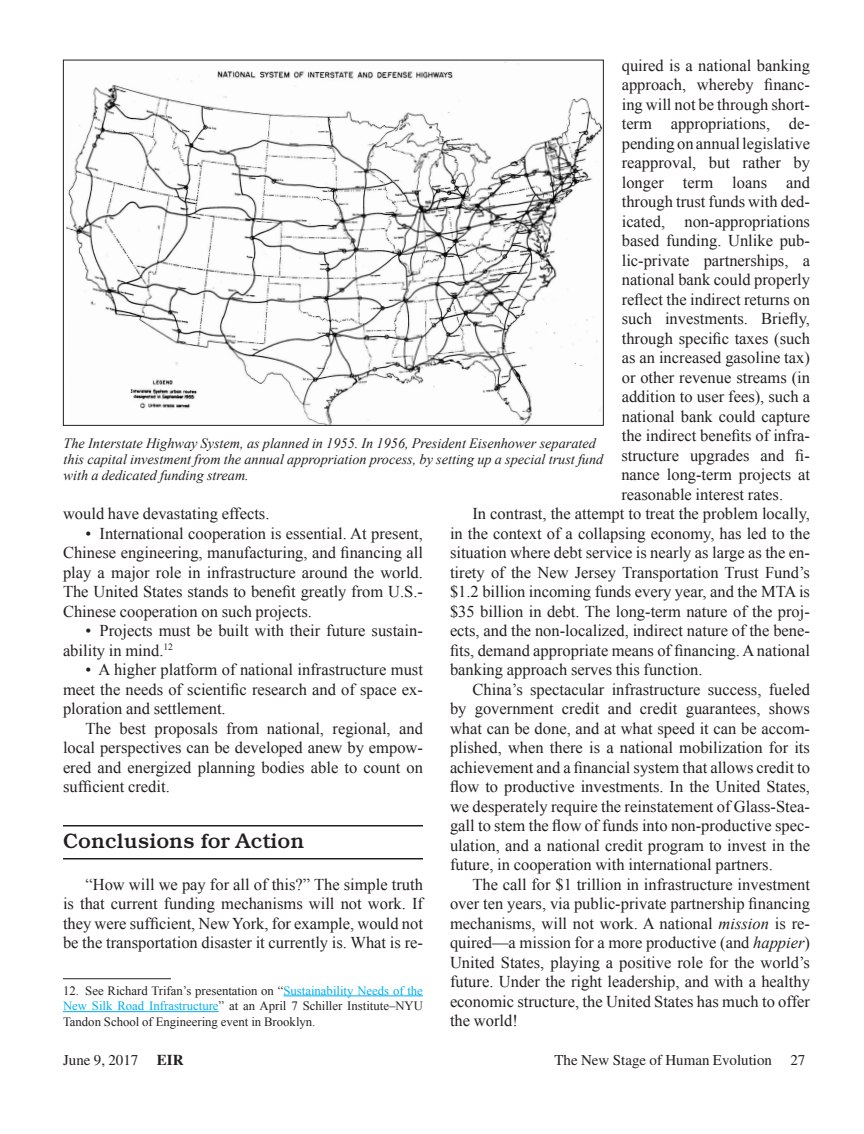
<style>
.page{position:relative;width:864px;height:1134px;background:#fff}
.page>*{position:absolute;margin:0;border:0;box-sizing:border-box;transform-origin:0 0}
.MajorSubhead{font:500 21px "Bookman";color:#231f20}
.Text{font:16.5px/19.5px "Times New Roman";color:#231f20;text-align:justify}
.t1{font:15px "Times";color:#231f20}
.Captions{font:italic 14.25px/15.8px "Times New Roman";color:#231f20}
.FootnoteText{font:12.75px/15.8px "Times New Roman";color:#231f20;text-align:justify}
.s1{font-style:italic}
.s2{color:#00aeef}
.s3{font-weight:700}
</style>
<div class="page">
<hr style="left:63px;top:825px;width:360px;height:1px;background:#231f20">
<hr style="left:63px;top:858px;width:360px;height:2px;background:#231f20">
<hr style="left:63px;top:978px;width:108px;height:1px;background:#231f20">
<hr style="left:283px;top:996px;width:140px;height:1px;background:#00aeef">
<hr style="left:63px;top:1011px;width:156px;height:1px;background:#00aeef">
<img style="left:66px;top:62px;width:536px;height:362px">
<p class="Text" style="left:621px;top:55px;width:190px">quired is a national banking approach, whereby financ&shy;ing will not be through short&shy;term appropriations, de&shy;pending on annual legislative reapproval, but rather by longer term loans and through trust funds with ded&shy;icated, non-appropriations based funding. Unlike pub&shy;lic-private partnerships, a national bank could properly reflect the indirect returns on such investments. Briefly, through specific taxes (such as an increased gasoline tax) or other revenue streams (in addition to user fees), such a national bank could capture the indirect benefits of infra&shy;structure upgrades and fi&shy;nance long-term projects at reasonable interest rates.</p>
<p class="Text" style="left:450px;top:503px;width:362px;text-indent:22px">In contrast, the attempt to treat the problem locally, in the context of a collapsing economy, has led to the situation where debt service is nearly as large as the en&shy;tirety of the New Jersey Transportation Trust Fund’s $1.2 billion incoming funds every year, and the MTA is $35 billion in debt. The long-term nature of the proj&shy;ects, and the non-localized, indirect nature of the bene&shy;fits, demand appropriate means of financing. A national banking approach serves this function.</p>
<p class="Text" style="left:450px;top:679px;width:362px;text-indent:22px">China’s spectacular infrastructure success, fueled by government credit and credit guarantees, shows what can be done, and at what speed it can be accom&shy;plished, when there is a national mobilization for its achievement and a financial system that allows credit to flow to productive investments. In the United States, we desperately require the reinstatement of Glass-Stea&shy;gall to stem the flow of funds into non-productive spec&shy;ulation, and a national credit program to invest in the future, in cooperation with international partners.</p>
<p class="Text" style="left:450px;top:874px;width:362px;text-indent:22px">The call for $1 trillion in infrastructure investment over ten years, via public-private partnership financing mechanisms, will not work. A national <span class="s1">mission</span> is re&shy;quired—a mission for a more productive (and <span class="s1">happier</span>)<br>United States, playing a positive role for the world’s future. Under the right leadership, and with a healthy economic structure, the United States has much to offer the world!</p>
<p class="Captions" style="left:64px;top:435px;width:541px">The Interstate Highway System, as planned in 1955. In 1956, President Eisenhower separated this capital investment from the annual appropriation process, by setting up a special trust fund with a dedicated funding stream.</p>
<p class="Text" style="left:63px;top:503px;width:208px">would have devastating effects.</p>
<p class="Text" style="left:63px;top:523px;width:362px;text-indent:22px">• International cooperation is essential. At present, Chinese engineering, manufacturing, and financing all play a major role in infrastructure around the world.<br>The United States stands to benefit greatly from U.S.- Chinese cooperation on such projects.</p>
<p class="Text" style="left:63px;top:620px;width:361px;text-indent:22px">• Projects must be built with their future sustain&shy;ability in mind.<sup>12</sup></p>
<p class="Text" style="left:63px;top:659px;width:361px;text-indent:22px">• A higher platform of national infrastructure must meet the needs of scientific research and of space ex&shy;ploration and settlement.</p>
<p class="Text" style="left:63px;top:718px;width:362px;text-indent:22px">The best proposals from national, regional, and local perspectives can be developed anew by empow&shy;ered and energized planning bodies able to count on sufficient credit.</p>
<p class="MajorSubhead" style="left:63px;top:828px;width:243px">Conclusions for Action</p>
<p class="Text" style="left:63px;top:874px;width:361px;text-indent:22px">“How will we pay for all of this?” The simple truth is that current funding mechanisms will not work. If they were sufficient, New York, for example, would not be the transportation disaster it currently is. What is re-</p>
<p class="FootnoteText" style="left:63px;top:982px;width:362px">12. See Richard Trifan’s presentation on “<span class="s2">Sustainability Needs of the New Silk Road Infrastructure</span>” at an April 7 Schiller Institute–NYU Tandon School of Engineering event in Brooklyn.</p>
<p class="t1" style="left:63px;top:1052px;width:122px">June 9, 2017 <span class="s3">EIR</span></p>
<p class="t1" style="left:554px;top:1052px;width:253px">The New Stage of Human Evolution 27</p>
</div>
